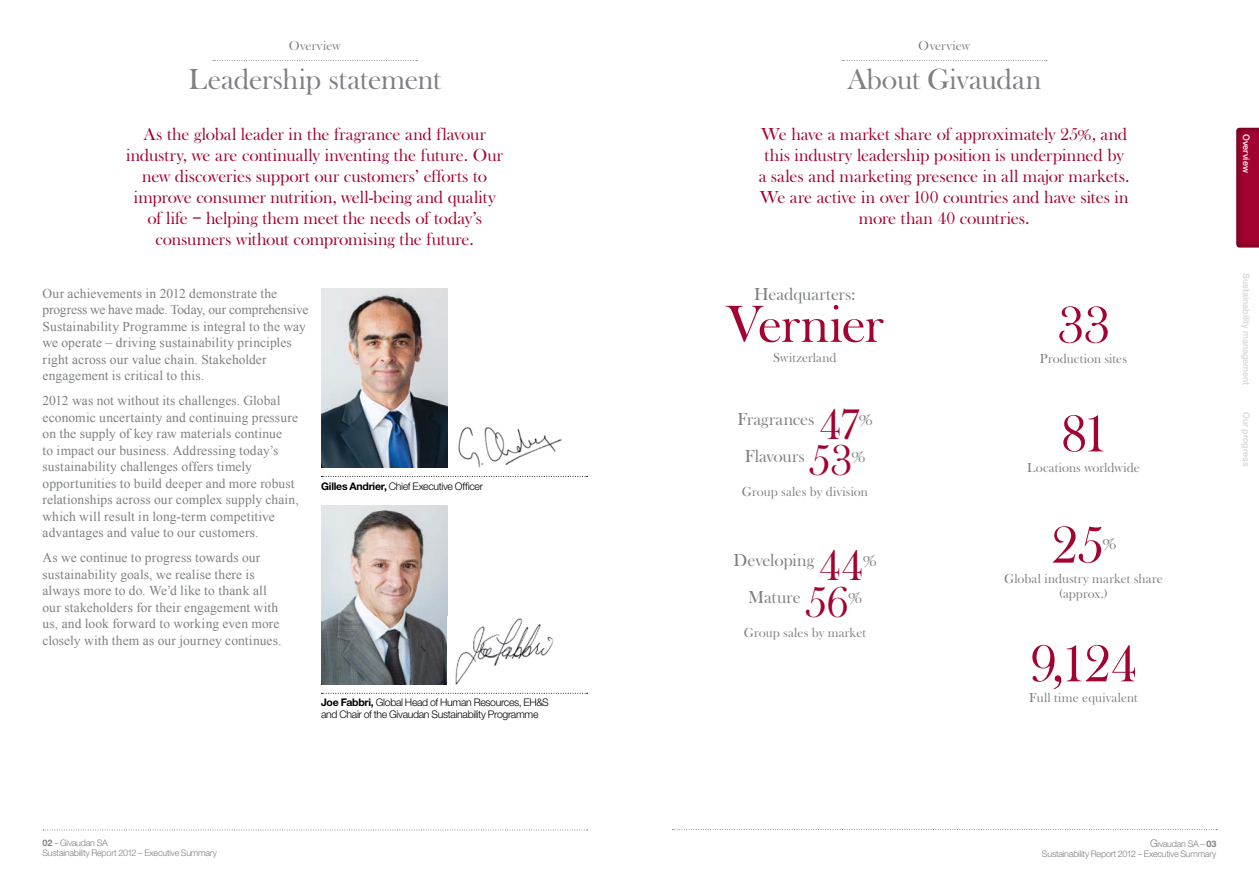
<style>
.page{position:relative;width:1259px;height:893px;background:#fff}
.page>*{position:absolute;margin:0;border:0;box-sizing:border-box;transform-origin:0 0}
.t1{font:54px "Baskerville Old Face EF";color:#a30330}
.t2{font:54px "Baskerville Old Face EF";letter-spacing:-.02em;color:#a30330}
.t3{font:45px "Baskerville Old Face EF";color:#a30330}
.t4{font:30px "Baskerville Old Face EF";letter-spacing:-.01em;color:#7e8083}
.t5{font:18px/21px "Baskerville Old Face EF";letter-spacing:-.01em;color:#a30330;text-align:center}
.t6{font:18px "Baskerville Old Face EF";color:#7e8083}
.t7{font:13.5px/16.5px "Times New Roman";letter-spacing:.01em;color:#7e8083}
.t8{font:13.5px/15px "Baskerville Old Face EF";color:#7e8083;text-align:center}
.t9{font:300 10.5px/12px "Helvetica Neue LT Std";letter-spacing:-.03em;color:#000}
.t10{font:300 9px/10.5px "Helvetica Neue LT Std";letter-spacing:-.025em;color:#7e8083}
.t11{font:500 9px "Helvetica Neue LT Std";color:#d5d6d8}
.t12{font:500 9px "Helvetica Neue LT Std";color:#fff}
.s1{font-weight:700}
.s2{font-size:10.5px}
</style>
<div class="page">
<div style="left:1234px;top:113px;width:25px;height:147px;background:#000;opacity:.5"></div>
<svg style="left:43px;top:830px;width:544px;height:1px"></svg>
<svg style="left:672px;top:829px;width:545px;height:1px"></svg>
<svg style="left:842px;top:60px;width:205px;height:1px"></svg>
<svg style="left:213px;top:60px;width:204px;height:1px"></svg>
<svg style="left:321px;top:476px;width:266px;height:1px"></svg>
<svg style="left:321px;top:693px;width:266px;height:1px"></svg>
<img style="left:321px;top:289px;width:127px;height:178px">
<img style="left:321px;top:505px;width:127px;height:179px">
<img style="left:458px;top:427px;width:103px;height:40px">
<img style="left:455px;top:618px;width:99px;height:66px">
<p class="t8" style="left:289px;top:38px;width:53px">Overview</p>
<h3 class="t4" style="left:189px;top:62px;width:254px">Leadership statement</h3>
<p class="t8" style="left:918px;top:38px;width:53px">Overview</p>
<h3 class="t4" style="left:847px;top:62px;width:196px">About Givaudan</h3>
<p class="t5" style="left:126px;top:124px;width:378px">As the global leader in the fragrance and flavour industry, we are continually inventing the future. Our new discoveries support our customers’ efforts to improve consumer nutrition, well-being and quality of life – helping them meet the needs of today’s consumers without compromising the future.</p>
<h3 class="t5" style="left:758px;top:124px;width:372px">We have a market share of approximately 25%, and this industry leadership position is underpinned by a sales and marketing presence in all major markets.<br>We are active in over 100 countries and have sites in more than 40 countries.</h3>
<p class="t7" style="left:43px;top:285px;width:267px">Our achievements in 2012 demonstrate the progress we have made. Today, our comprehensive Sustainability Programme is integral to the way we operate – driving sustainability principles right across our value chain. Stakeholder engagement is critical to this.</p>
<p class="t7" style="left:43px;top:392px;width:258px">2012 was not without its challenges. Global economic uncertainty and continuing pressure on the supply of key raw materials continue<br>to impact our business. Addressing today’s sustainability challenges offers timely opportunities to build deeper and more robust relationships across our complex supply chain, which will result in long-term competitive advantages and value to our customers.</p>
<p class="t7" style="left:43px;top:549px;width:240px">As we continue to progress towards our sustainability goals, we realise there is always more to do. We’d like to thank all our stakeholders for their engagement with us, and look forward to working even more closely with them as our journey continues.</p>
<p class="t9" style="left:321px;top:480px;width:163px"><span class="s1">Gilles Andrier,</span> Chief Executive Officer</p>
<p class="t9" style="left:321px;top:696px;width:229px"><span class="s1">Joe Fabbri,</span> Global Head of Human Resources, EH&amp;S and Chair of the Givaudan Sustainability Programme</p>
<h3 class="t6" style="left:754px;top:284px;width:103px">Headquarters:</h3>
<h1 class="t2" style="left:726px;top:294px;width:159px">Vernier</h1>
<p class="t8" style="left:773px;top:351px;width:65px">Switzerland</p>
<h3 class="t6" style="left:737px;top:409px;width:79px">Fragrances</h3>
<h2 class="t3" style="left:819px;top:399px;width:43px">47</h2>
<h3 class="t6" style="left:859px;top:409px;width:15px">%</h3>
<h3 class="t6" style="left:744px;top:446px;width:62px">Flavours</h3>
<h2 class="t3" style="left:809px;top:436px;width:44px">53</h2>
<h3 class="t6" style="left:852px;top:446px;width:15px">%</h3>
<p class="t8" style="left:742px;top:484px;width:127px">Group sales by division</p>
<h3 class="t6" style="left:733px;top:550px;width:82px">Developing</h3>
<h2 class="t3" style="left:818px;top:540px;width:46px">44</h2>
<h3 class="t6" style="left:863px;top:550px;width:15px">%</h3>
<h3 class="t6" style="left:748px;top:587px;width:54px">Mature</h3>
<h2 class="t3" style="left:805px;top:577px;width:45px">56</h2>
<h3 class="t6" style="left:848px;top:587px;width:15px">%</h3>
<p class="t8" style="left:744px;top:625px;width:123px">Group sales by market</p>
<h1 class="t1" style="left:1057px;top:295px;width:53px">33</h1>
<p class="t8" style="left:1040px;top:351px;width:89px">Production sites</p>
<h1 class="t1" style="left:1061px;top:404px;width:46px">81</h1>
<p class="t8" style="left:1027px;top:460px;width:114px">Locations worldwide</p>
<h1 class="t1" style="left:1051px;top:515px;width:54px">25</h1>
<h3 class="t6" style="left:1102px;top:533px;width:15px">%</h3>
<p class="t8" style="left:1004px;top:571px;width:160px">Global industry market share (approx.)</p>
<h1 class="t1" style="left:1030px;top:634px;width:108px">9,124</h1>
<p class="t8" style="left:1029px;top:690px;width:110px">Full time equivalent</p>
<p class="t12" style="left:1251px;top:134px;width:40px;rotate:90deg">Overview</p>
<p class="t11" style="left:1251px;top:273px;width:114px;rotate:90deg">Sustainability management</p>
<p class="t11" style="left:1251px;top:412px;width:56px;rotate:90deg">Our progress</p>
<p class="t10" style="left:43px;top:837px;width:176px"><span class="s1">02</span> – Givaudan SA<br>Sustainability Report 2012 – Executive Summary</p>
<p class="t10" style="left:1042px;top:838px;width:176px;text-align:right"><span class="s2">G</span>ivaudan SA – <span class="s1">03<br></span>Sustainability Report 2012 – Executive Summary</p>
</div>
